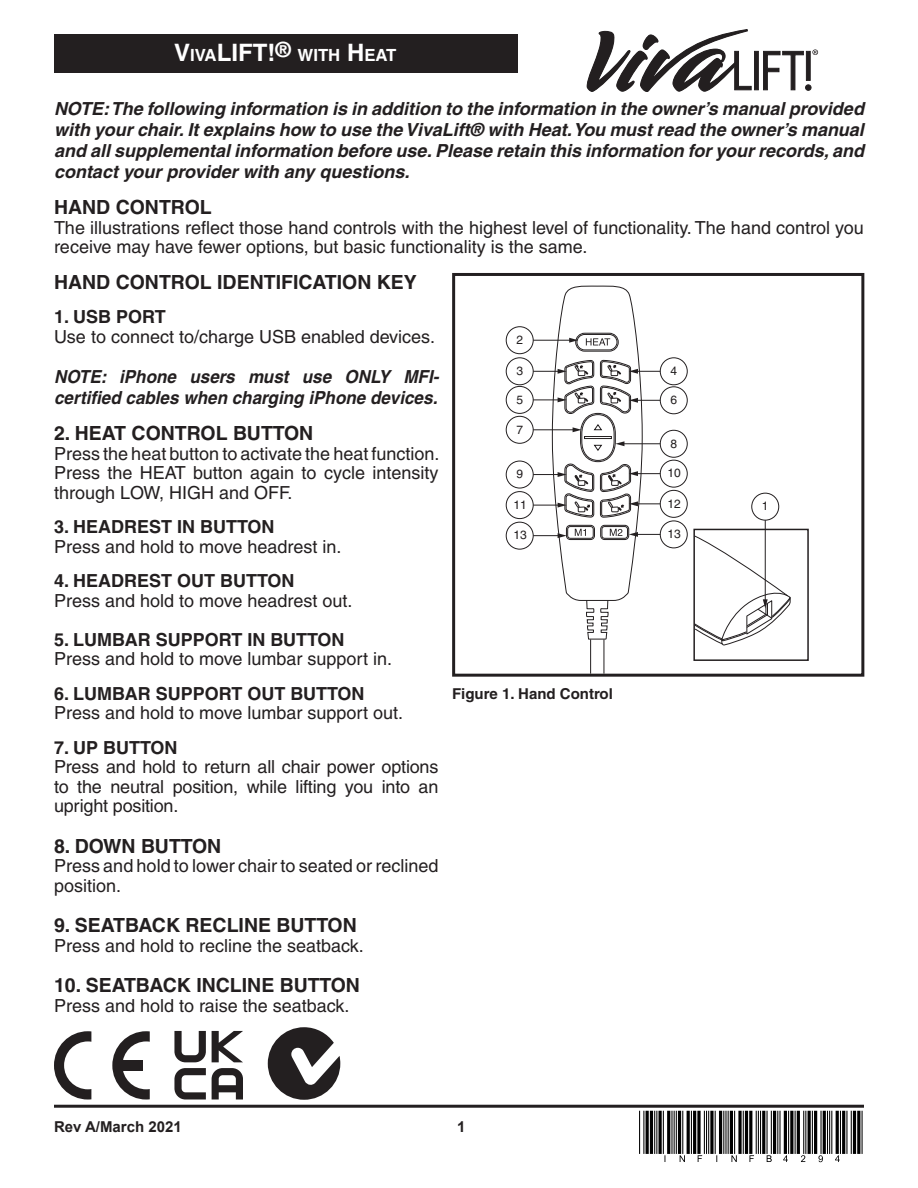
<style>
.page{position:relative;width:918px;height:1188px;background:#fff}
.page>*{position:absolute;margin:0;border:0;box-sizing:border-box;transform-origin:0 0}
.Heading{font:700 19.5px "Helvetica";color:#231f20}
.Body_text{font:18px/19.5px "Helvetica";color:#231f20}
.NOTES{font:italic 700 18px/21px "Helvetica";color:#231f20;text-align:justify}
.Heading-2{font:18px/19.5px "Helvetica";color:#231f20;text-align:justify}
.Heading-3{font:700 18px "Helvetica";color:#231f20}
.NOTES-2{font:italic 700 18px/21px "Helvetica";color:#231f20;scale:.95 1}
.Text_for_black_recta{font:700 16.8px "Helvetica";color:#fff}
.Figure_captions{font:700 15px "Helvetica";color:#231f20}
.Footer__product_inse{font:700 15px "Arial";color:#231f20}
.t1{font:12px "Helvetica";color:#231f20}
.s1{font-size:24px}
</style>
<div class="page">
<hr style="left:54px;top:1105px;width:810px;height:3px;background:#231f20">
<div style="left:54px;top:35px;width:464px;height:38px;background:#231f20"></div>
<hr style="left:654px;top:1111px;width:1px;height:43px;background:#000">
<hr style="left:650px;top:1111px;width:3px;height:43px;background:#000">
<hr style="left:646px;top:1111px;width:3px;height:43px;background:#000">
<hr style="left:643px;top:1111px;width:1px;height:43px;background:#000">
<hr style="left:639px;top:1111px;width:1px;height:43px;background:#000">
<hr style="left:671px;top:1111px;width:2px;height:43px;background:#000">
<hr style="left:667px;top:1111px;width:3px;height:43px;background:#000">
<hr style="left:663px;top:1111px;width:1px;height:43px;background:#000">
<svg style="left:658px;top:1111px;width:4px;height:43px"></svg>
<hr style="left:656px;top:1111px;width:1px;height:43px;background:#000">
<svg style="left:674px;top:1111px;width:33px;height:51px"></svg>
<hr style="left:723px;top:1111px;width:1px;height:43px;background:#000">
<hr style="left:719px;top:1111px;width:3px;height:43px;background:#000">
<hr style="left:715px;top:1111px;width:1px;height:43px;background:#000">
<svg style="left:710px;top:1111px;width:4px;height:43px"></svg>
<hr style="left:708px;top:1111px;width:1px;height:43px;background:#000">
<svg style="left:725px;top:1111px;width:120px;height:51px"></svg>
<hr style="left:862px;top:1111px;width:1px;height:43px;background:#000">
<hr style="left:857px;top:1111px;width:3px;height:43px;background:#000">
<hr style="left:853px;top:1111px;width:3px;height:43px;background:#000">
<hr style="left:851px;top:1111px;width:1px;height:43px;background:#000">
<hr style="left:846px;top:1111px;width:1px;height:43px;background:#000">
<hr style="left:604px;top:639px;width:1px;height:35px;background:#231f20">
<hr style="left:590px;top:639px;width:1px;height:35px;background:#231f20">
<div style="left:693px;top:529px;width:116px;height:132px;border:2px solid #231f20"></div>
<hr style="left:636px;top:371px;width:40px;height:1px;background:#231f20">
<div style="left:660px;top:358px;width:27px;height:27px;background:#fff;border-radius:50%"></div>
<div style="left:660px;top:357px;width:28px;height:28px;border:1px solid #231f20;border-radius:50%"></div>
<hr style="left:765px;top:513px;width:1px;height:88px;background:#231f20">
<svg style="left:694px;top:535px;width:97px;height:111px"></svg>
<div style="left:752px;top:493px;width:27px;height:27px;background:#fff;border-radius:50%"></div>
<div style="left:751px;top:493px;width:28px;height:28px;border:1px solid #231f20;border-radius:50%"></div>
<hr style="left:636px;top:400px;width:40px;height:1px;background:#231f20">
<div style="left:660px;top:387px;width:27px;height:27px;background:#fff;border-radius:50%"></div>
<div style="left:660px;top:386px;width:28px;height:28px;border:1px solid #231f20;border-radius:50%"></div>
<hr style="left:636px;top:473px;width:40px;height:1px;background:#231f20">
<div style="left:660px;top:460px;width:27px;height:27px;background:#fff;border-radius:50%"></div>
<div style="left:660px;top:460px;width:28px;height:28px;border:1px solid #231f20;border-radius:50%"></div>
<hr style="left:636px;top:503px;width:40px;height:1px;background:#231f20">
<div style="left:660px;top:490px;width:27px;height:27px;background:#fff;border-radius:50%"></div>
<div style="left:660px;top:490px;width:28px;height:28px;border:1px solid #231f20;border-radius:50%"></div>
<hr style="left:636px;top:534px;width:40px;height:1px;background:#231f20">
<div style="left:660px;top:521px;width:27px;height:27px;background:#fff;border-radius:50%"></div>
<div style="left:660px;top:521px;width:28px;height:27px;border:1px solid #231f20;border-radius:50%"></div>
<hr style="left:520px;top:371px;width:39px;height:1px;background:#231f20">
<div style="left:506px;top:358px;width:27px;height:27px;background:#fff;border-radius:50%"></div>
<div style="left:506px;top:357px;width:28px;height:28px;border:1px solid #231f20;border-radius:50%"></div>
<hr style="left:520px;top:340px;width:51px;height:1px;background:#231f20">
<div style="left:506px;top:327px;width:27px;height:27px;background:#fff;border-radius:50%"></div>
<div style="left:506px;top:326px;width:28px;height:28px;border:1px solid #231f20;border-radius:50%"></div>
<hr style="left:520px;top:400px;width:39px;height:1px;background:#231f20">
<div style="left:506px;top:386px;width:27px;height:27px;background:#fff;border-radius:50%"></div>
<div style="left:506px;top:386px;width:28px;height:28px;border:1px solid #231f20;border-radius:50%"></div>
<hr style="left:515px;top:429px;width:59px;height:1px;background:#231f20">
<div style="left:506px;top:416px;width:27px;height:27px;background:#fff;border-radius:50%"></div>
<div style="left:506px;top:416px;width:28px;height:28px;border:1px solid #231f20;border-radius:50%"></div>
<hr style="left:520px;top:474px;width:39px;height:1px;background:#231f20">
<div style="left:506px;top:461px;width:27px;height:27px;background:#fff;border-radius:50%"></div>
<div style="left:506px;top:461px;width:28px;height:27px;border:1px solid #231f20;border-radius:50%"></div>
<hr style="left:520px;top:505px;width:39px;height:1px;background:#231f20">
<div style="left:506px;top:492px;width:27px;height:27px;background:#fff;border-radius:50%"></div>
<div style="left:506px;top:491px;width:28px;height:28px;border:1px solid #231f20;border-radius:50%"></div>
<hr style="left:520px;top:535px;width:39px;height:1px;background:#231f20">
<div style="left:506px;top:522px;width:27px;height:27px;background:#fff;border-radius:50%"></div>
<div style="left:506px;top:522px;width:28px;height:28px;border:1px solid #231f20;border-radius:50%"></div>
<hr style="left:623px;top:443px;width:39px;height:1px;background:#231f20">
<svg style="left:552px;top:285px;width:91px;height:368px"></svg>
<div style="left:660px;top:430px;width:28px;height:28px;border:1px solid #231f20;border-radius:50%"></div>
<div style="left:452px;top:273px;width:412px;height:404px;border:3px solid #231f20"></div>
<svg style="left:174px;top:1031px;width:32px;height:31px"></svg>
<svg style="left:212px;top:1031px;width:31px;height:31px"></svg>
<svg style="left:174px;top:1068px;width:32px;height:31px"></svg>
<svg style="left:212px;top:1068px;width:31px;height:31px"></svg>
<svg style="left:268px;top:1027px;width:72px;height:73px"></svg>
<svg style="left:54px;top:1031px;width:37px;height:69px"></svg>
<svg style="left:112px;top:1031px;width:38px;height:69px"></svg>
<div style="left:121px;top:1060px;width:22px;height:10px;background:#231f20"></div>
<svg style="left:587px;top:29px;width:231px;height:63px"></svg>
<p class="Text_for_black_recta" style="left:174px;top:45px;width:224px"><span class="s1">V</span>IVA<span class="s1">LIFT!</span><sup>®</sup> WITH <span class="s1">H</span> EAT</p>
<p class="NOTES" style="left:54px;top:98px;width:812px">NOTE: The following information is in addition to the information in the owner’s manual provided with your chair. It explains how to use the VivaLift® with Heat. You must read the owner’s manual and all supplemental information before use. Please retain this information for your records, and contact your provider with any questions.</p>
<p class="Heading" style="left:54px;top:196px;width:159px">HAND CONTROL</p>
<p class="Body_text" style="left:54px;top:218px;width:811px">The illustrations reflect those hand controls with the highest level of functionality. The hand control you receive may have fewer options, but basic functionality is the same.</p>
<p class="Heading" style="left:54px;top:270px;width:364px">HAND CONTROL IDENTIFICATION KEY</p>
<p class="Heading-3" style="left:54px;top:306px;width:113px">1. USB PORT</p>
<p class="Body_text" style="left:54px;top:327px;width:383px">Use to connect to/charge USB enabled devices.</p>
<p class="NOTES-2" style="left:54px;top:366px;width:407px">NOTE: iPhone users must use ONLY MFI&shy;certified cables when charging iPhone devices.</p>
<p class="Heading" style="left:54px;top:422px;width:261px">2. HEAT CONTROL BUTTON</p>
<p class="Heading-2" style="left:54px;top:444px;width:387px">Press the heat button to activate the heat function.<br>Press the HEAT button again to cycle intensity through LOW, HIGH and OFF.</p>
<p class="Heading-3" style="left:54px;top:516px;width:222px">3. HEADREST IN BUTTON</p>
<p class="Body_text" style="left:54px;top:537px;width:289px">Press and hold to move headrest in.</p>
<p class="Heading-3" style="left:54px;top:570px;width:242px">4. HEADREST OUT BUTTON</p>
<p class="Body_text" style="left:54px;top:591px;width:300px">Press and hold to move headrest out.</p>
<p class="Heading-3" style="left:54px;top:628px;width:292px">5. LUMBAR SUPPORT IN BUTTON</p>
<p class="Body_text" style="left:54px;top:649px;width:340px">Press and hold to move lumbar support in.</p>
<p class="Heading-3" style="left:54px;top:682px;width:312px">6. LUMBAR SUPPORT OUT BUTTON</p>
<p class="Body_text" style="left:54px;top:703px;width:351px">Press and hold to move lumbar support out.</p>
<p class="Heading-3" style="left:54px;top:736px;width:125px">7. UP BUTTON</p>
<p class="Body_text" style="left:54px;top:757px;width:386px;text-align:justify">Press and hold to return all chair power options to the neutral position, while lifting you into an upright position.</p>
<p class="Heading" style="left:54px;top:834px;width:169px">8. DOWN BUTTON</p>
<p class="Body_text" style="left:54px;top:856px;width:386px">Press and hold to lower chair to seated or reclined position.</p>
<p class="Heading" style="left:54px;top:914px;width:304px">9. SEATBACK RECLINE BUTTON</p>
<p class="Body_text" style="left:54px;top:936px;width:311px">Press and hold to recline the seatback.</p>
<p class="Heading" style="left:54px;top:974px;width:308px">10. SEATBACK INCLINE BUTTON</p>
<p class="Body_text" style="left:54px;top:996px;width:297px">Press and hold to raise the seatback.</p>
<p class="t1" style="left:516px;top:333px;width:8px">2</p>
<p class="t1" style="left:516px;top:364px;width:8px">3</p>
<p class="t1" style="left:516px;top:393px;width:8px">5</p>
<p class="t1" style="left:516px;top:422px;width:8px">7</p>
<p class="t1" style="left:516px;top:467px;width:8px">9</p>
<p class="t1" style="left:513px;top:498px;width:15px">11</p>
<p class="t1" style="left:513px;top:528px;width:15px">13</p>
<p class="Figure_captions" style="left:452px;top:684px;width:162px">Figure 1. Hand Control</p>
<p class="Footer__product_inse" style="left:54px;top:1116px;width:129px">Rev A/March 2021</p>
<p class="Footer__product_inse" style="left:457px;top:1116px;width:10px">1</p>
<p class="t1" style="left:670px;top:364px;width:8px">4</p>
<p class="t1" style="left:670px;top:393px;width:8px">6</p>
<p class="t1" style="left:670px;top:436px;width:8px">8</p>
<p class="t1" style="left:667px;top:466px;width:15px">10</p>
<p class="t1" style="left:667px;top:496px;width:15px">12</p>
<p class="t1" style="left:667px;top:527px;width:15px">13</p>
<p class="t1" style="left:762px;top:499px;width:8px">1</p>
</div>
